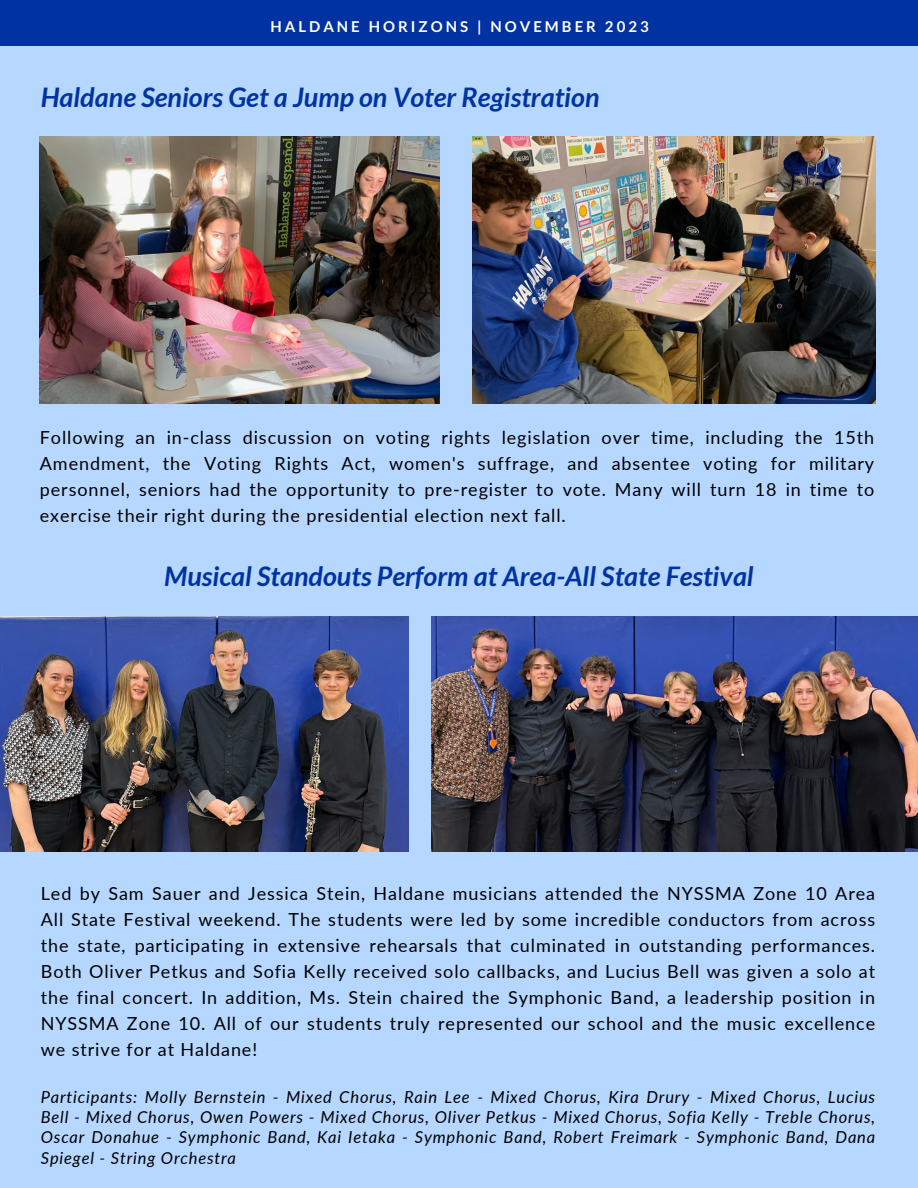
<style>
.page{position:relative;width:918px;height:1188px;background:#fff}
.page>*{position:absolute;margin:0;border:0;box-sizing:border-box;transform-origin:0 0}
.t1{font:italic 700 27px "Lato";color:#0033a0}
.t2{font:18px/25.8px "Lato";letter-spacing:.05em;color:#000;text-align:justify}
.t3{font:italic 16.5px/20.2px "Lato";letter-spacing:.05em;color:#000;text-align:justify}
.t4{font:700 15px "Lato";letter-spacing:.2em;color:#fff}
</style>
<div class="page">
<div style="left:0;top:0;width:918px;height:58px;background:#0032a1"></div>
<div style="left:0;top:47px;width:918px;height:1141px;background:#b6d7ff"></div>
<img style="left:472px;top:136px;width:403px;height:268px">
<img style="left:40px;top:136px;width:399px;height:268px">
<img style="left:0;top:617px;width:409px;height:235px">
<img style="left:431px;top:617px;width:487px;height:235px">
<p class="t4" style="left:270px;top:17px;width:380px">HALDANE HORIZONS | NOVEMBER 2023</p>
<p class="t1" style="left:41px;top:80px;width:560px">Haldane Seniors Get a Jump on Voter Registration</p>
<p class="t2" style="left:40px;top:424px;width:836px">Following an in-class discussion on voting rights legislation over time, including the 15th Amendment, the Voting Rights Act, women's suffrage, and absentee voting for military personnel, seniors had the opportunity to pre-register to vote. Many will turn 18 in time to exercise their right during the presidential election next fall.</p>
<p class="t1" style="left:164px;top:559px;width:591px">Musical Standouts Perform at Area-All State Festival</p>
<p class="t2" style="left:41px;top:881px;width:836px">Led by Sam Sauer and Jessica Stein, Haldane musicians attended the NYSSMA Zone 10 Area All State Festival weekend. The students were led by some incredible conductors from across the state, participating in extensive rehearsals that culminated in outstanding performances.<br>Both Oliver Petkus and Sofia Kelly received solo callbacks, and Lucius Bell was given a solo at the final concert. In addition, Ms. Stein chaired the Symphonic Band, a leadership position in NYSSMA Zone 10. All of our students truly represented our school and the music excellence we strive for at Haldane!</p>
<p class="t3" style="left:41px;top:1086px;width:836px">Participants: Molly Bernstein - Mixed Chorus, Rain Lee - Mixed Chorus, Kira Drury - Mixed Chorus, Lucius Bell - Mixed Chorus, Owen Powers - Mixed Chorus, Oliver Petkus - Mixed Chorus, Sofia Kelly - Treble Chorus, Oscar Donahue - Symphonic Band, Kai Ietaka - Symphonic Band, Robert Freimark - Symphonic Band, Dana Spiegel - String Orchestra</p>
</div>
